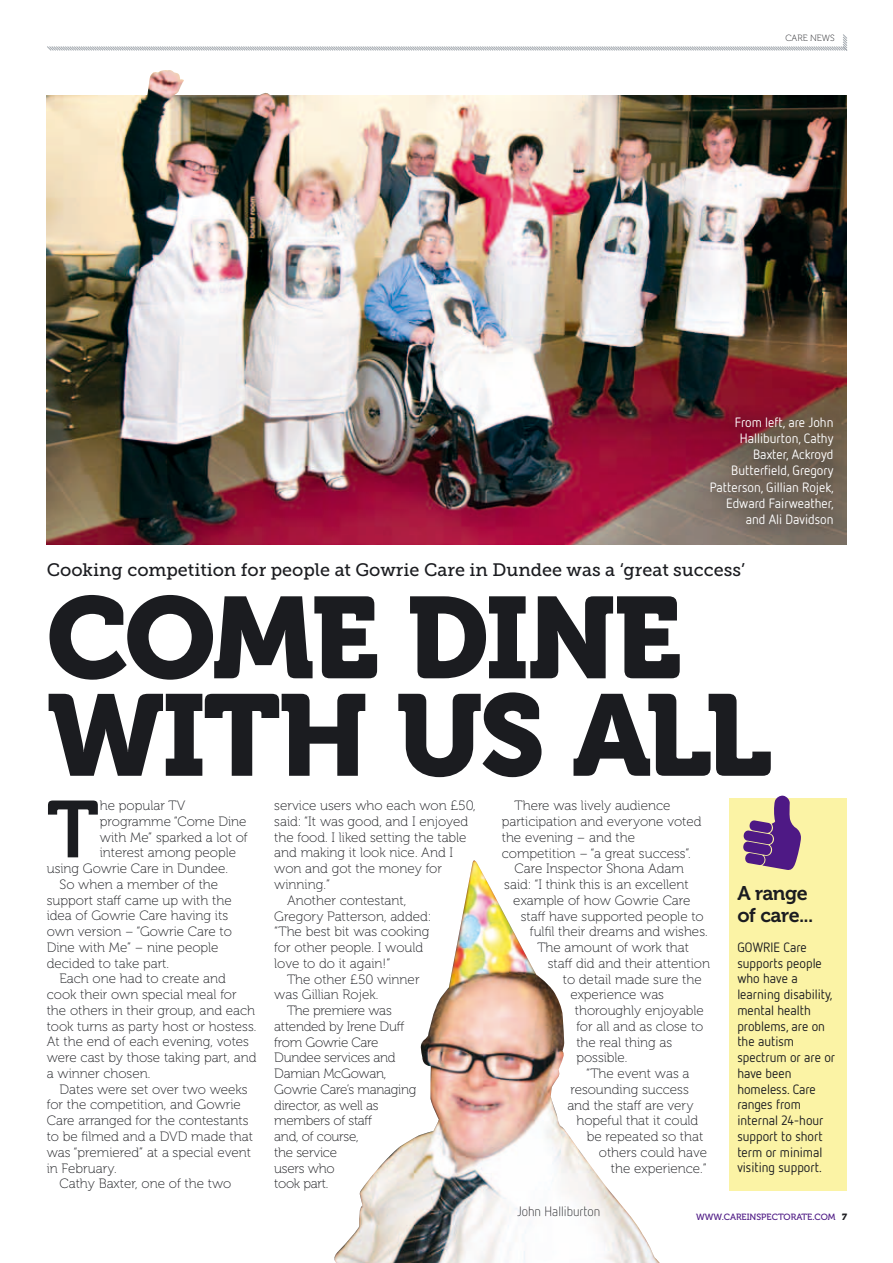
<style>
.page{position:relative;width:893px;height:1263px;background:#fff}
.page>*{position:absolute;margin:0;border:0;box-sizing:border-box;transform-origin:0 0}
.t1{font:114.6px/97.5px "Museo 900";letter-spacing:-.03em;color:#1b1c20}
.t2{font:80.1px "Museo 700";color:#1b1c20}
.t3{font:19.65px/21.5px "Museo 700";letter-spacing:-.03em;color:#1b1c20}
.t4{font:18px "Museo Slab 500";color:#1b1c20}
.t5{font:13.5px "Museo 100";color:#1b1c20}
.t6{font:13.5px/15.8px "Netto OT";color:#1b1c20}
.t7{font:13.5px/16.2px "Netto OT";color:#fff;text-align:right}
.t8{font:13.5px "Museo 100";letter-spacing:-.02em;color:#1b1c20}
.t9{font:300 13.5px "Netto OT";color:#1b1c20}
.t10{font:9px "Museo 500";color:#4e1985}
.t11{font:9px "Museo 100";color:#1b1c20}
.s1{font-family:"Museo 900";color:#1b1c20}
</style>
<div class="page">
<svg style="left:47px;top:34px;width:801px;height:17px"></svg>
<img style="left:47px;top:96px;width:799px;height:448px">
<div style="left:729px;top:798px;width:117px;height:393px;background:#fbf3a5"></div>
<div style="left:697px;top:404px;width:149px;height:133px;background:#1b1c20;opacity:.86"></div>
<img style="left:128px;top:70px;width:147px;height:70px">
<svg style="left:743px;top:795px;width:58px;height:75px"></svg>
<img style="left:334px;top:860px;width:326px;height:403px">
<p class="t11" style="left:785px;top:33px;width:51px">care news</p>
<p class="t7" style="left:710px;top:414px;width:126px">From left, are John<br>Halliburton, Cathy<br>Baxter, Ackroyd<br>Butterfield, Gregory<br>Patterson, Gillian Rojek,<br>Edward Fairweather, and Ali Davidson</p>
<h3 class="t4" style="left:47px;top:559px;width:700px">Cooking competition for people at Gowrie Care in Dundee was a ‘great success’</h3>
<h1 class="t1" style="left:47px;top:590px;width:727px">COME DINE<br>WITH US ALL</h1>
<h2 class="t2" style="left:47px;top:785px;width:54px">T</h2>
<p class="t5" style="left:100px;top:798px;width:87px">he popular TV</p>
<p class="t5" style="left:100px;top:814px;width:148px">programme “Come Dine</p>
<p class="t5" style="left:100px;top:830px;width:149px">with Me” sparked a lot of</p>
<p class="t5" style="left:100px;top:845px;width:138px">interest among people</p>
<p class="t5" style="left:47px;top:861px;width:183px">using Gowrie Care in Dundee.</p>
<p class="t5" style="left:60px;top:877px;width:160px">So when a member of the</p>
<p class="t5" style="left:47px;top:893px;width:186px">support staff came up with the</p>
<p class="t5" style="left:47px;top:908px;width:183px">idea of Gowrie Care having its</p>
<p class="t5" style="left:47px;top:924px;width:187px">own version – “Gowrie Care to</p>
<p class="t5" style="left:47px;top:940px;width:173px">Dine with Me” – nine people</p>
<p class="t5" style="left:47px;top:956px;width:124px">decided to take part.</p>
<p class="t5" style="left:60px;top:972px;width:168px">Each one had to create and</p>
<p class="t5" style="left:47px;top:987px;width:191px">cook their own special meal for</p>
<p class="t5" style="left:47px;top:1003px;width:210px">the others in their group, and each</p>
<p class="t5" style="left:47px;top:1019px;width:211px">took turns as party host or hostess.</p>
<p class="t5" style="left:47px;top:1035px;width:204px">At the end of each evening, votes</p>
<p class="t5" style="left:47px;top:1050px;width:211px">were cast by those taking part, and</p>
<p class="t5" style="left:47px;top:1066px;width:105px">a winner chosen.</p>
<p class="t5" style="left:60px;top:1082px;width:190px">Dates were set over two weeks</p>
<p class="t5" style="left:47px;top:1098px;width:196px">for the competition, and Gowrie</p>
<p class="t5" style="left:47px;top:1113px;width:203px">Care arranged for the contestants</p>
<p class="t5" style="left:47px;top:1129px;width:208px">to be filmed and a DVD made that</p>
<p class="t5" style="left:47px;top:1145px;width:206px">was “premiered” at a special event</p>
<p class="t5" style="left:47px;top:1161px;width:71px">in February.</p>
<p class="t5" style="left:60px;top:1176px;width:173px">Cathy Baxter, one of the two</p>
<p class="t5" style="left:274px;top:798px;width:203px">service users who each won £50,</p>
<p class="t5" style="left:274px;top:814px;width:196px">said: “It was good, and I enjoyed</p>
<p class="t5" style="left:274px;top:830px;width:194px">the food. I liked setting the table</p>
<p class="t5" style="left:274px;top:846px;width:180px">and making it look nice. And I</p>
<p class="t5" style="left:274px;top:861px;width:169px">won and got the money for</p>
<p class="t5" style="left:274px;top:877px;width:57px">winning.”</p>
<p class="t5" style="left:287px;top:893px;width:121px">Another contestant,</p>
<p class="t5" style="left:274px;top:909px;width:159px">Gregory Patterson, added:</p>
<p class="t5" style="left:274px;top:924px;width:157px">“The best bit was cooking</p>
<p class="t5" style="left:274px;top:940px;width:150px">for other people. I would</p>
<p class="t5" style="left:274px;top:956px;width:118px">love to do it again!”</p>
<p class="t5" style="left:287px;top:972px;width:134px">The other £50 winner</p>
<p class="t5" style="left:274px;top:987px;width:106px">was Gillian Rojek.</p>
<p class="t8" style="left:287px;top:1003px;width:106px">The premiere was</p>
<p class="t8" style="left:274px;top:1019px;width:132px">attended by Irene Duff</p>
<p class="t5" style="left:274px;top:1035px;width:106px">from Gowrie Care</p>
<p class="t8" style="left:274px;top:1050px;width:123px">Dundee services and</p>
<p class="t8" style="left:274px;top:1066px;width:114px">Damian McGowan,</p>
<p class="t8" style="left:274px;top:1082px;width:144px">Gowrie Care’s managing</p>
<p class="t8" style="left:274px;top:1098px;width:106px">director, as well as</p>
<p class="t8" style="left:274px;top:1113px;width:99px">members of staff</p>
<p class="t5" style="left:274px;top:1129px;width:86px">and, of course,</p>
<p class="t5" style="left:274px;top:1145px;width:64px">the service</p>
<p class="t5" style="left:274px;top:1161px;width:62px">users who</p>
<p class="t5" style="left:274px;top:1176px;width:56px">took part.</p>
<p class="t5" style="left:514px;top:798px;width:157px">There was lively audience</p>
<p class="t5" style="left:502px;top:814px;width:201px">participation and everyone voted</p>
<p class="t5" style="left:502px;top:830px;width:135px">the evening – and the</p>
<p class="t5" style="left:502px;top:846px;width:191px">competition – “a great success”.</p>
<p class="t5" style="left:514px;top:861px;width:171px">Care Inspector Shona Adam</p>
<p class="t5" style="left:504px;top:877px;width:186px">said: “I think this is an excellent</p>
<p class="t5" style="left:513px;top:893px;width:179px">example of how Gowrie Care</p>
<p class="t5" style="left:521px;top:909px;width:184px">staff have supported people to</p>
<p class="t5" style="left:530px;top:924px;width:179px">fulfil their dreams and wishes.</p>
<p class="t5" style="left:537px;top:940px;width:153px">The amount of work that</p>
<p class="t5" style="left:548px;top:956px;width:164px">staff did and their attention</p>
<p class="t5" style="left:563px;top:972px;width:140px">to detail made sure the</p>
<p class="t5" style="left:570px;top:987px;width:95px">experience was</p>
<p class="t5" style="left:575px;top:1003px;width:131px">thoroughly enjoyable</p>
<p class="t5" style="left:576px;top:1019px;width:129px">for all and as close to</p>
<p class="t5" style="left:576px;top:1035px;width:97px">the real thing as</p>
<p class="t5" style="left:576px;top:1050px;width:53px">possible.</p>
<p class="t5" style="left:586px;top:1066px;width:105px">“The event was a</p>
<p class="t5" style="left:570px;top:1082px;width:120px">resounding success</p>
<p class="t5" style="left:567px;top:1098px;width:128px">and the staff are very</p>
<p class="t5" style="left:576px;top:1114px;width:124px">hopeful that it could</p>
<p class="t5" style="left:587px;top:1129px;width:118px">be repeated so that</p>
<p class="t5" style="left:599px;top:1145px;width:110px">others could have</p>
<p class="t5" style="left:611px;top:1161px;width:97px">the experience.”</p>
<h3 class="t3" style="left:737px;top:883px;width:78px">A range of care...</h3>
<p class="t6" style="left:737px;top:939px;width:23px">Gowrie</p>
<p class="t6" style="left:737px;top:939px;width:99px;text-indent:46px">Care supports people who have a learning disability, mental health problems, are on the autism spectrum or are or have been homeless. Care ranges from internal 24-hour support to short term or minimal visiting support.</p>
<p class="t9" style="left:517px;top:1203px;width:85px">John Halliburton</p>
<p class="t10" style="left:696px;top:1212px;width:152px">WWW.CAREINSPECTORATE.COM <span class="s1">7</span></p>
</div>
